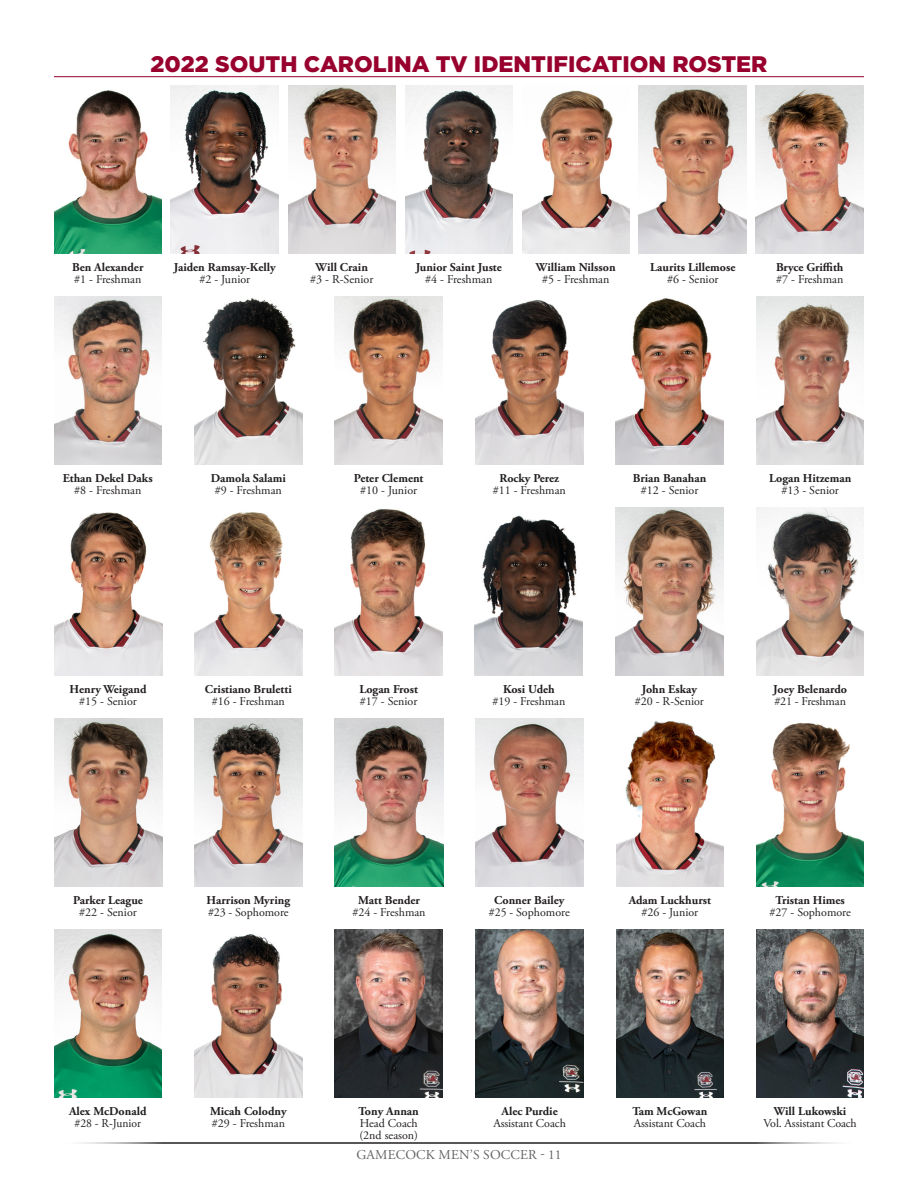
<style>
.page{position:relative;width:918px;height:1188px;background:#fff}
.page>*{position:absolute;margin:0;border:0;box-sizing:border-box;transform-origin:0 0}
.Paragraph_Style_1{font:900 22.5px "Gotham";color:#98012d}
.t1{font:13.5px "Adobe Garamond Pro";letter-spacing:.015em;color:#636366}
.t2{font:700 12px "Adobe Garamond Pro";color:#231f20}
.t3{font:12px "Adobe Garamond Pro";color:#231f20}
</style>
<div class="page">
<hr style="left:54px;top:1142px;width:810px;height:2px;background:#231f20">
<hr style="left:54px;top:76px;width:810px;height:1px;background:#98012d">
<img style="left:54px;top:90px;width:108px;height:163px">
<img style="left:171px;top:85px;width:108px;height:168px">
<img style="left:288px;top:85px;width:108px;height:168px">
<img style="left:522px;top:90px;width:108px;height:163px">
<img style="left:639px;top:85px;width:108px;height:168px">
<img style="left:54px;top:296px;width:108px;height:168px">
<img style="left:194px;top:298px;width:108px;height:166px">
<img style="left:335px;top:296px;width:108px;height:168px">
<img style="left:476px;top:299px;width:107px;height:165px">
<img style="left:616px;top:298px;width:108px;height:166px">
<img style="left:756px;top:296px;width:108px;height:168px">
<img style="left:54px;top:512px;width:108px;height:163px">
<img style="left:335px;top:508px;width:107px;height:167px">
<img style="left:475px;top:515px;width:108px;height:160px">
<img style="left:756px;top:507px;width:108px;height:168px">
<img style="left:54px;top:719px;width:108px;height:167px">
<img style="left:195px;top:719px;width:107px;height:168px">
<img style="left:475px;top:719px;width:108px;height:168px">
<img style="left:616px;top:721px;width:108px;height:166px">
<img style="left:54px;top:930px;width:108px;height:167px">
<img style="left:195px;top:934px;width:107px;height:164px">
<img style="left:756px;top:85px;width:108px;height:168px">
<img style="left:615px;top:507px;width:108px;height:168px">
<img style="left:335px;top:719px;width:108px;height:168px">
<img style="left:756px;top:723px;width:108px;height:164px">
<img style="left:335px;top:930px;width:108px;height:168px">
<img style="left:475px;top:930px;width:108px;height:168px">
<img style="left:616px;top:930px;width:108px;height:168px">
<img style="left:195px;top:512px;width:107px;height:163px">
<img style="left:405px;top:85px;width:108px;height:168px">
<img style="left:756px;top:930px;width:108px;height:168px">
<p class="Paragraph_Style_1" style="left:151px;top:49px;width:618px">2022 SOUTH CAROLINA TV IDENTIFICATION ROSTER</p>
<p class="t2" style="left:72px;top:260px;width:73px">Ben Alexander</p>
<p class="t3" style="left:74px;top:272px;width:69px">#1 - Freshman</p>
<p class="t2" style="left:174px;top:260px;width:104px">Jaiden Ramsay-Kelly</p>
<p class="t3" style="left:199px;top:272px;width:52px">#2 - Junior</p>
<p class="t2" style="left:316px;top:260px;width:54px">Will Crain</p>
<p class="t3" style="left:310px;top:272px;width:65px">#3 - R-Senior</p>
<p class="t2" style="left:416px;top:260px;width:88px">Junior Saint Juste</p>
<p class="t3" style="left:425px;top:272px;width:69px">#4 - Freshman</p>
<p class="t2" style="left:536px;top:260px;width:81px">William Nilsson</p>
<p class="t3" style="left:542px;top:272px;width:69px">#5 - Freshman</p>
<p class="t2" style="left:650px;top:260px;width:87px">Laurits Lillemose</p>
<p class="t3" style="left:667px;top:272px;width:53px">#6 - Senior</p>
<p class="t2" style="left:776px;top:260px;width:69px">Bryce Griffith</p>
<p class="t3" style="left:776px;top:272px;width:69px">#7 - Freshman</p>
<p class="t2" style="left:63px;top:471px;width:91px">Ethan Dekel Daks</p>
<p class="t3" style="left:74px;top:483px;width:69px">#8 - Freshman</p>
<p class="t2" style="left:211px;top:471px;width:77px">Damola Salami</p>
<p class="t3" style="left:215px;top:483px;width:69px">#9 - Freshman</p>
<p class="t2" style="left:354px;top:471px;width:71px">Peter Clement</p>
<p class="t3" style="left:360px;top:483px;width:58px">#10 - Junior</p>
<p class="t2" style="left:500px;top:471px;width:61px">Rocky Perez</p>
<p class="t3" style="left:493px;top:483px;width:75px">#11 - Freshman</p>
<p class="t2" style="left:633px;top:471px;width:75px">Brian Banahan</p>
<p class="t3" style="left:641px;top:483px;width:59px">#12 - Senior</p>
<p class="t2" style="left:769px;top:471px;width:84px">Logan Hitzeman</p>
<p class="t3" style="left:781px;top:483px;width:59px">#13 - Senior</p>
<p class="t2" style="left:70px;top:682px;width:78px">Henry Weigand</p>
<p class="t3" style="left:79px;top:694px;width:59px">#15 - Senior</p>
<p class="t2" style="left:205px;top:682px;width:88px">Cristiano Bruletti</p>
<p class="t3" style="left:212px;top:694px;width:75px">#16 - Freshman</p>
<p class="t2" style="left:359px;top:682px;width:60px">Logan Frost</p>
<p class="t3" style="left:360px;top:694px;width:59px">#17 - Senior</p>
<p class="t2" style="left:503px;top:682px;width:53px">Kosi Udeh</p>
<p class="t3" style="left:492px;top:694px;width:75px">#19 - Freshman</p>
<p class="t2" style="left:642px;top:682px;width:57px">John Eskay</p>
<p class="t3" style="left:635px;top:694px;width:71px">#20 - R-Senior</p>
<p class="t2" style="left:773px;top:682px;width:75px">Joey Belenardo</p>
<p class="t3" style="left:774px;top:694px;width:73px">#21 - Freshman</p>
<p class="t2" style="left:73px;top:893px;width:71px">Parker League</p>
<p class="t3" style="left:79px;top:905px;width:59px">#22 - Senior</p>
<p class="t2" style="left:207px;top:893px;width:85px">Harrison Myring</p>
<p class="t3" style="left:208px;top:905px;width:82px">#23 - Sophomore</p>
<p class="t2" style="left:358px;top:893px;width:63px">Matt Bender</p>
<p class="t3" style="left:352px;top:905px;width:75px">#24 - Freshman</p>
<p class="t2" style="left:494px;top:893px;width:72px">Conner Bailey</p>
<p class="t3" style="left:489px;top:905px;width:82px">#25 - Sophomore</p>
<p class="t2" style="left:629px;top:893px;width:84px">Adam Luckhurst</p>
<p class="t3" style="left:641px;top:905px;width:58px">#26 - Junior</p>
<p class="t2" style="left:776px;top:893px;width:71px">Tristan Himes</p>
<p class="t3" style="left:770px;top:905px;width:83px">#27 - Sophomore</p>
<p class="t2" style="left:69px;top:1104px;width:79px">Alex McDonald</p>
<p class="t3" style="left:75px;top:1116px;width:68px">#28 - R-Junior</p>
<p class="t2" style="left:210px;top:1104px;width:78px">Micah Colodny</p>
<p class="t3" style="left:212px;top:1116px;width:75px">#29 - Freshman</p>
<p class="t2" style="left:359px;top:1104px;width:62px">Tony Annan</p>
<p class="t3" style="left:360px;top:1116px;width:60px">Head Coach</p>
<p class="t3" style="left:359px;top:1128px;width:60px">(2nd season)</p>
<p class="t2" style="left:502px;top:1104px;width:58px">Alec Purdie</p>
<p class="t3" style="left:493px;top:1116px;width:74px">Assistant Coach</p>
<p class="t1" style="left:356px;top:1147px;width:207px">GAMECOCK MEN’S SOCCER - 11</p>
<p class="t2" style="left:632px;top:1104px;width:76px">Tam McGowan</p>
<p class="t3" style="left:634px;top:1116px;width:74px">Assistant Coach</p>
<p class="t2" style="left:774px;top:1104px;width:74px">Will Lukowski</p>
<p class="t3" style="left:764px;top:1116px;width:95px">Vol. Assistant Coach</p>
</div>
